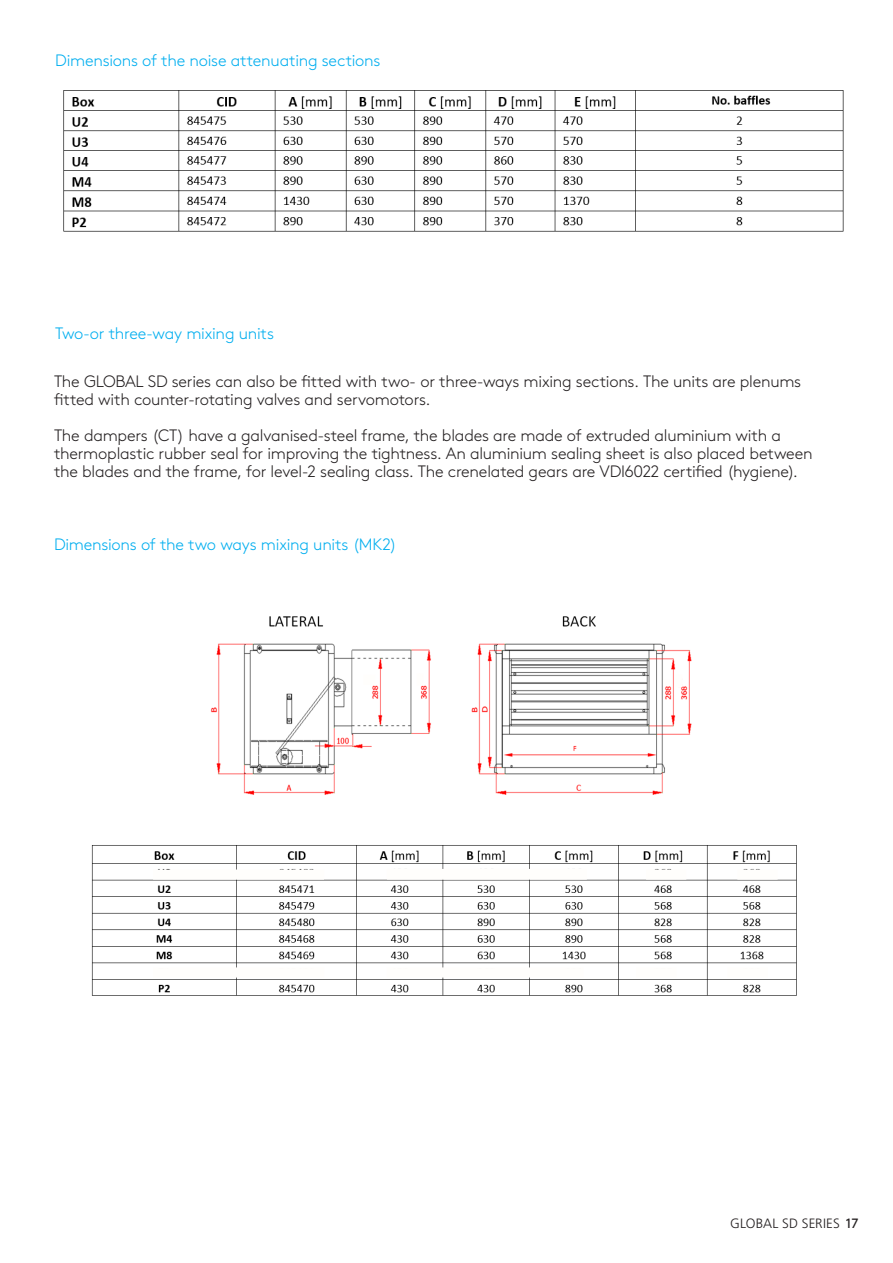
<style>
.page{position:relative;width:893px;height:1263px;background:#fff}
.page>*{position:absolute;margin:0;border:0;box-sizing:border-box;transform-origin:0 0}
.Body_global{font:300 16.5px/18px "Swegon Brown";letter-spacing:-.015em;color:#231f20}
.Body_global-2{font:300 16.5px "Swegon Brown";letter-spacing:-.015em;color:#00aeef}
.t1{font:300 13.5px "Frutiger LT Std";letter-spacing:.005em;color:#231f20}
.s1{font-family:"Swegon Brown";font-weight:400}
</style>
<div class="page">
<img style="left:63px;top:90px;width:781px;height:142px">
<img style="left:211px;top:616px;width:481px;height:179px">
<img style="left:91px;top:845px;width:706px;height:151px">
<div style="left:153px;top:869px;width:171px;height:11px;background:#fffefc;border:2px solid #fffefc"></div>
<div style="left:387px;top:869px;width:200px;height:11px;background:#fffefc;border:2px solid #fffefc"></div>
<div style="left:646px;top:869px;width:40px;height:11px;background:#fffefc;border:2px solid #fffefc"></div>
<div style="left:737px;top:869px;width:41px;height:11px;background:#fffefc;border:2px solid #fffefc"></div>
<div style="left:153px;top:967px;width:171px;height:10px;background:#fffefc"></div>
<div style="left:387px;top:967px;width:196px;height:10px;background:#fffefc"></div>
<div style="left:636px;top:967px;width:40px;height:10px;background:#fffefc"></div>
<div style="left:727px;top:967px;width:41px;height:10px;background:#fffefc"></div>
<div style="left:364px;top:675px;width:11px;height:10px;background:#fffefc"></div>
<div style="left:417px;top:674px;width:7px;height:11px;background:#fffefc"></div>
<div style="left:676px;top:674px;width:7px;height:13px;background:#fffefc"></div>
<div style="left:663px;top:680px;width:7px;height:6px;background:#fffefc"></div>
<p class="Body_global-2" style="left:55px;top:48px;width:327px">Dimensions of the noise attenuating sections</p>
<p class="Body_global-2" style="left:55px;top:321px;width:220px">Two-or three-way mixing units</p>
<p class="Body_global" style="left:54px;top:371px;width:749px">The GLOBAL SD series can also be fitted with two- or three-ways mixing sections. The units are plenums fitted with counter-rotating valves and servomotors.</p>
<p class="Body_global" style="left:54px;top:425px;width:760px">The dampers (CT) have a galvanised-steel frame, the blades are made of extruded aluminium with a thermoplastic rubber seal for improving the tightness. An aluminium sealing sheet is also placed between the blades and the frame, for level-2 sealing class. The crenelated gears are VDI6022 certified (hygiene).</p>
<p class="Body_global-2" style="left:54px;top:532px;width:344px">Dimensions of the two ways mixing units (MK2)</p>
<p class="t1" style="left:730px;top:1216px;width:130px">GLOBAL SD SERIES <span class="s1">17</span></p>
</div>
